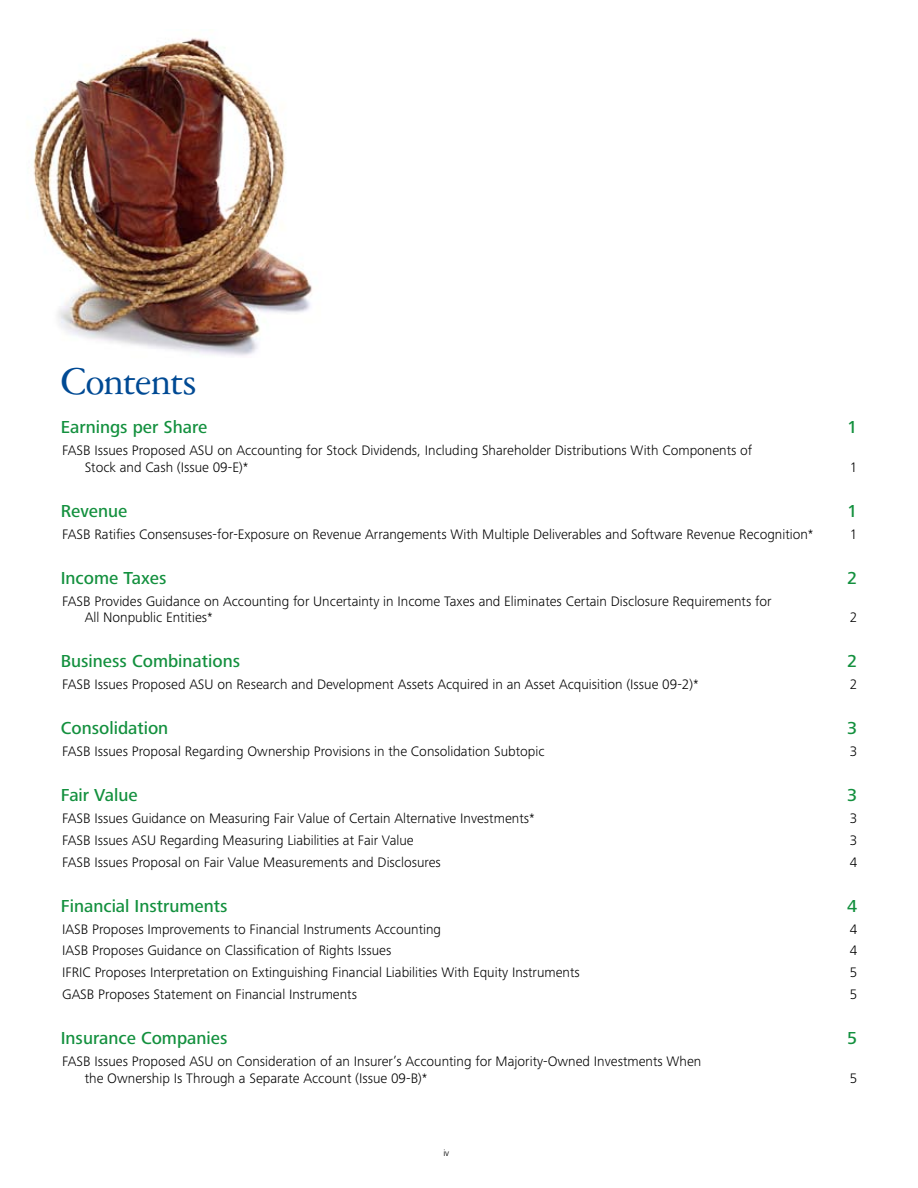
<style>
.page{position:relative;width:918px;height:1188px;background:#fff}
.page>*{position:absolute;margin:0;border:0;box-sizing:border-box;transform-origin:0 0}
.t1{font:42px "Garamond 3 LT Std";letter-spacing:-.03em;color:#004a94}
.t2{font:500 18px "Frutiger Next Pro";color:#13903e}
.t3{font:300 14.25px/16.5px "Frutiger Next Pro";color:#000}
.t4{font:300 9px "Frutiger LT Std";color:#000}
</style>
<div class="page">
<img style="left:33px;top:38px;width:279px;height:318px">
<h1 class="t1" style="left:61px;top:358px;width:138px">Contents</h1>
<p class="t2" style="left:61px;top:417px;width:148px">Earnings per Share</p>
<p class="t2" style="left:847px;top:417px;width:12px">1</p>
<p class="t3" style="left:85px;top:442px;width:669px;text-indent:-22px">FASB Issues Proposed ASU on Accounting for Stock Dividends, Including Shareholder Distributions With Components of<br>Stock and Cash (Issue 09-E)*</p>
<p class="t3" style="left:850px;top:459px;width:9px">1</p>
<p class="t2" style="left:61px;top:501px;width:68px">Revenue</p>
<p class="t2" style="left:847px;top:501px;width:12px">1</p>
<p class="t3" style="left:62px;top:526px;width:753px">FASB Ratifies Consensuses-for-Exposure on Revenue Arrangements With Multiple Deliverables and Software Revenue Recognition*</p>
<p class="t3" style="left:850px;top:526px;width:9px">1</p>
<p class="t2" style="left:61px;top:567px;width:107px">Income Taxes</p>
<p class="t2" style="left:847px;top:567px;width:12px">2</p>
<p class="t3" style="left:85px;top:593px;width:688px;text-indent:-22px">FASB Provides Guidance on Accounting for Uncertainty in Income Taxes and Eliminates Certain Disclosure Requirements for<br>All Nonpublic Entities*</p>
<p class="t3" style="left:850px;top:609px;width:9px">2</p>
<p class="t2" style="left:61px;top:651px;width:181px">Business Combinations</p>
<p class="t2" style="left:847px;top:651px;width:12px">2</p>
<p class="t3" style="left:62px;top:676px;width:638px">FASB Issues Proposed ASU on Research and Development Assets Acquired in an Asset Acquisition (Issue 09-2)*</p>
<p class="t3" style="left:850px;top:676px;width:9px">2</p>
<p class="t2" style="left:61px;top:718px;width:109px">Consolidation</p>
<p class="t2" style="left:847px;top:718px;width:12px">3</p>
<p class="t3" style="left:62px;top:743px;width:484px">FASB Issues Proposal Regarding Ownership Provisions in the Consolidation Subtopic</p>
<p class="t3" style="left:850px;top:743px;width:9px">3</p>
<p class="t2" style="left:61px;top:785px;width:78px">Fair Value</p>
<p class="t2" style="left:847px;top:785px;width:12px">3</p>
<p class="t3" style="left:62px;top:810px;width:474px">FASB Issues Guidance on Measuring Fair Value of Certain Alternative Investments*</p>
<p class="t3" style="left:850px;top:810px;width:9px">3</p>
<p class="t3" style="left:62px;top:832px;width:353px">FASB Issues ASU Regarding Measuring Liabilities at Fair Value</p>
<p class="t3" style="left:850px;top:832px;width:9px">3</p>
<p class="t3" style="left:62px;top:854px;width:380px">FASB Issues Proposal on Fair Value Measurements and Disclosures</p>
<p class="t3" style="left:850px;top:854px;width:9px">4</p>
<p class="t2" style="left:61px;top:895px;width:168px">Financial Instruments</p>
<p class="t2" style="left:847px;top:895px;width:12px">4</p>
<p class="t3" style="left:62px;top:921px;width:380px">IASB Proposes Improvements to Financial Instruments Accounting</p>
<p class="t3" style="left:850px;top:921px;width:9px">4</p>
<p class="t3" style="left:62px;top:942px;width:331px">IASB Proposes Guidance on Classification of Rights Issues</p>
<p class="t3" style="left:850px;top:942px;width:9px">4</p>
<p class="t3" style="left:62px;top:964px;width:519px">IFRIC Proposes Interpretation on Extinguishing Financial Liabilities With Equity Instruments</p>
<p class="t3" style="left:850px;top:964px;width:9px">5</p>
<p class="t3" style="left:62px;top:986px;width:296px">GASB Proposes Statement on Financial Instruments</p>
<p class="t3" style="left:850px;top:986px;width:9px">5</p>
<p class="t2" style="left:61px;top:1028px;width:168px">Insurance Companies</p>
<p class="t2" style="left:847px;top:1028px;width:12px">5</p>
<p class="t3" style="left:85px;top:1053px;width:618px;text-indent:-22px">FASB Issues Proposed ASU on Consideration of an Insurer’s Accounting for Majority-Owned Investments When the Ownership Is Through a Separate Account (Issue 09-B)*</p>
<p class="t3" style="left:850px;top:1070px;width:9px">5</p>
<p class="t4" style="left:443px;top:1148px;width:7px">iv</p>
</div>
